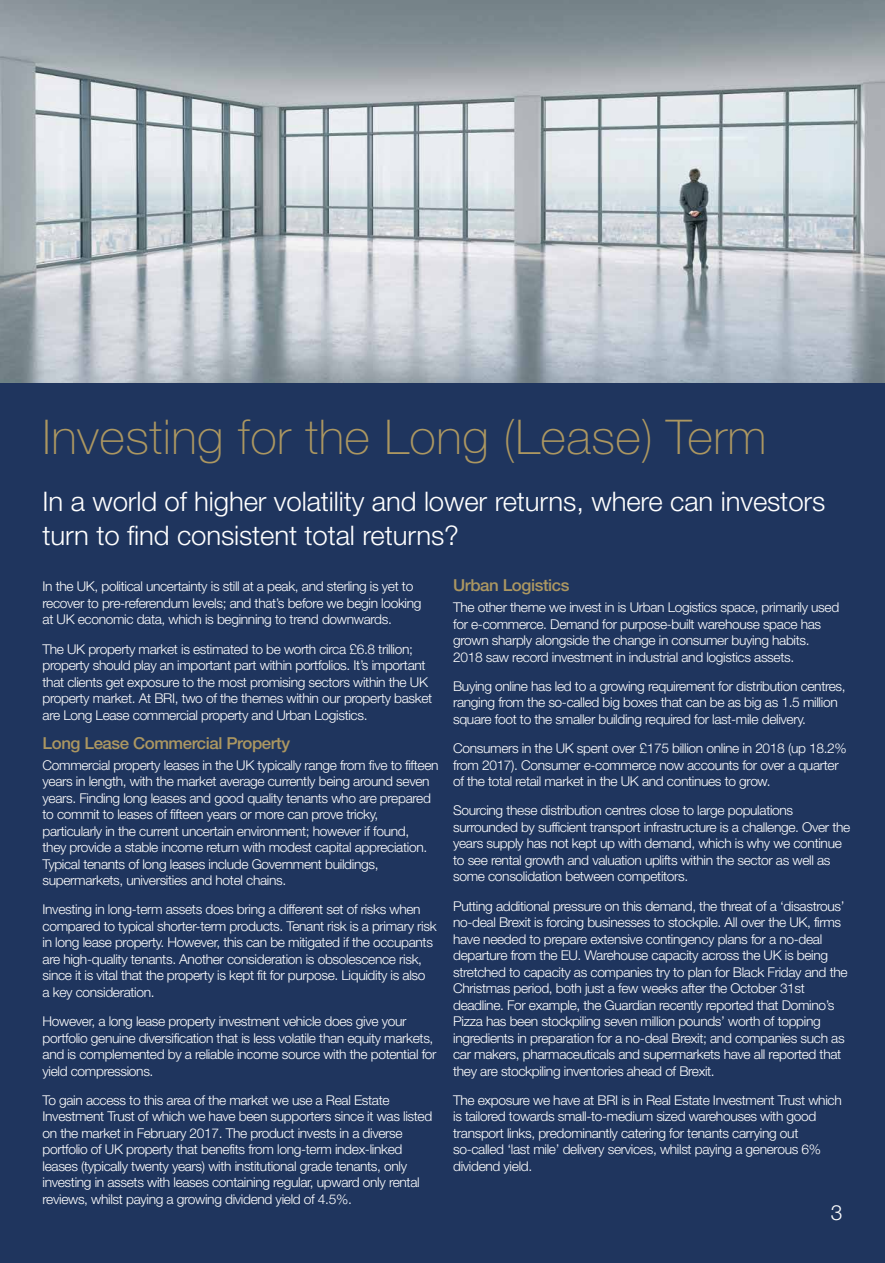
<style>
.page{position:relative;width:885px;height:1263px;background:#fff}
.page>*{position:absolute;margin:0;border:0;box-sizing:border-box;transform-origin:0 0}
.t1{font:100 48px "Helvetica Neue LT Std";letter-spacing:.01em;color:#ac9761}
.t2{font:300 27px/34.5px "Helvetica Neue LT Std";letter-spacing:-.005em;color:#fff}
.t3{font:300 21px "Helvetica Neue LT Std";color:#fff}
.t4{font:500 16.5px "Helvetica Neue LT Std";letter-spacing:-.025em;color:#ac9761}
.t5{font:300 13.5px/16.5px "Helvetica Neue LT Std";letter-spacing:-.025em;color:#fff}
</style>
<div class="page">
<div style="left:0;top:383px;width:884px;height:880px;background:#1f355e"></div>
<img style="left:0;top:0;width:884px;height:383px">
<h1 class="t1" style="left:43px;top:409px;width:725px">Investing for the Long (Lease) Term</h1>
<h2 class="t2" style="left:43px;top:483px;width:784px">In a world of higher volatility and lower returns, where can investors turn to find consistent total returns?</h2>
<p class="t5" style="left:43px;top:578px;width:380px">In the UK, political uncertainty is still at a peak, and sterling is yet to recover to pre-referendum levels; and that’s before we begin looking at UK economic data, which is beginning to trend downwards.</p>
<p class="t5" style="left:43px;top:640px;width:391px">The UK property market is estimated to be worth circa £6.8 trillion; property should play an important part within portfolios. It’s important that clients get exposure to the most promising sectors within the UK property market. At BRI, two of the themes within our property basket are Long Lease commercial property and Urban Logistics.</p>
<p class="t4" style="left:43px;top:733px;width:249px">Long Lease Commercial Property</p>
<p class="t5" style="left:43px;top:756px;width:397px">Commercial property leases in the UK typically range from five to fifteen years in length, with the market average currently being around seven years. Finding long leases and good quality tenants who are prepared to commit to leases of fifteen years or more can prove tricky, particularly in the current uncertain environment; however if found,<br>they provide a stable income return with modest capital appreciation.<br>Typical tenants of long leases include Government buildings, supermarkets, universities and hotel chains.</p>
<p class="t5" style="left:43px;top:901px;width:395px">Investing in long-term assets does bring a different set of risks when compared to typical shorter-term products. Tenant risk is a primary risk in long lease property. However, this can be mitigated if the occupants are high-quality tenants. Another consideration is obsolescence risk, since it is vital that the property is kept fit for purpose. Liquidity is also<br>a key consideration.</p>
<p class="t5" style="left:43px;top:1013px;width:395px">However, a long lease property investment vehicle does give your portfolio genuine diversification that is less volatile than equity markets, and is complemented by a reliable income source with the potential for yield compressions.</p>
<p class="t5" style="left:43px;top:1091px;width:391px">To gain access to this area of the market we use a Real Estate Investment Trust of which we have been supporters since it was listed on the market in February 2017. The product invests in a diverse portfolio of UK property that benefits from long-term index-linked leases (typically twenty years) with institutional grade tenants, only investing in assets with leases containing regular, upward only rental reviews, whilst paying a growing dividend yield of 4.5%.</p>
<p class="t4" style="left:453px;top:576px;width:118px">Urban Logistics</p>
<p class="t5" style="left:453px;top:599px;width:387px">The other theme we invest in is Urban Logistics space, primarily used for e-commerce. Demand for purpose-built warehouse space has grown sharply alongside the change in consumer buying habits.<br>2018 saw record investment in industrial and logistics assets.</p>
<p class="t5" style="left:453px;top:677px;width:394px">Buying online has led to a growing requirement for distribution centres, ranging from the so-called big boxes that can be as big as 1.5 million square foot to the smaller building required for last-mile delivery.</p>
<p class="t5" style="left:453px;top:740px;width:395px">Consumers in the UK spent over £175 billion online in 2018 (up 18.2% from 2017). Consumer e-commerce now accounts for over a quarter of the total retail market in the UK and continues to grow.</p>
<p class="t5" style="left:453px;top:802px;width:398px">Sourcing these distribution centres close to large populations surrounded by sufficient transport infrastructure is a challenge. Over the years supply has not kept up with demand, which is why we continue to see rental growth and valuation uplifts within the sector as well as some consolidation between competitors.</p>
<p class="t5" style="left:453px;top:897px;width:396px">Putting additional pressure on this demand, the threat of a ‘disastrous’ no-deal Brexit is forcing businesses to stockpile. All over the UK, firms have needed to prepare extensive contingency plans for a no-deal departure from the EU. Warehouse capacity across the UK is being stretched to capacity as companies try to plan for Black Friday and the Christmas period, both just a few weeks after the October 31st deadline. For example, the Guardian recently reported that Domino’s Pizza has been stockpiling seven million pounds’ worth of topping ingredients in preparation for a no-deal Brexit; and companies such as car makers, pharmaceuticals and supermarkets have all reported that they are stockpiling inventories ahead of Brexit.</p>
<p class="t5" style="left:453px;top:1091px;width:390px">The exposure we have at BRI is in Real Estate Investment Trust which is tailored towards small-to-medium sized warehouses with good transport links, predominantly catering for tenants carrying out so-called ‘last mile’ delivery services, whilst paying a generous 6% dividend yield.</p>
<h3 class="t3" style="left:830px;top:1200px;width:13px">3</h3>
</div>
